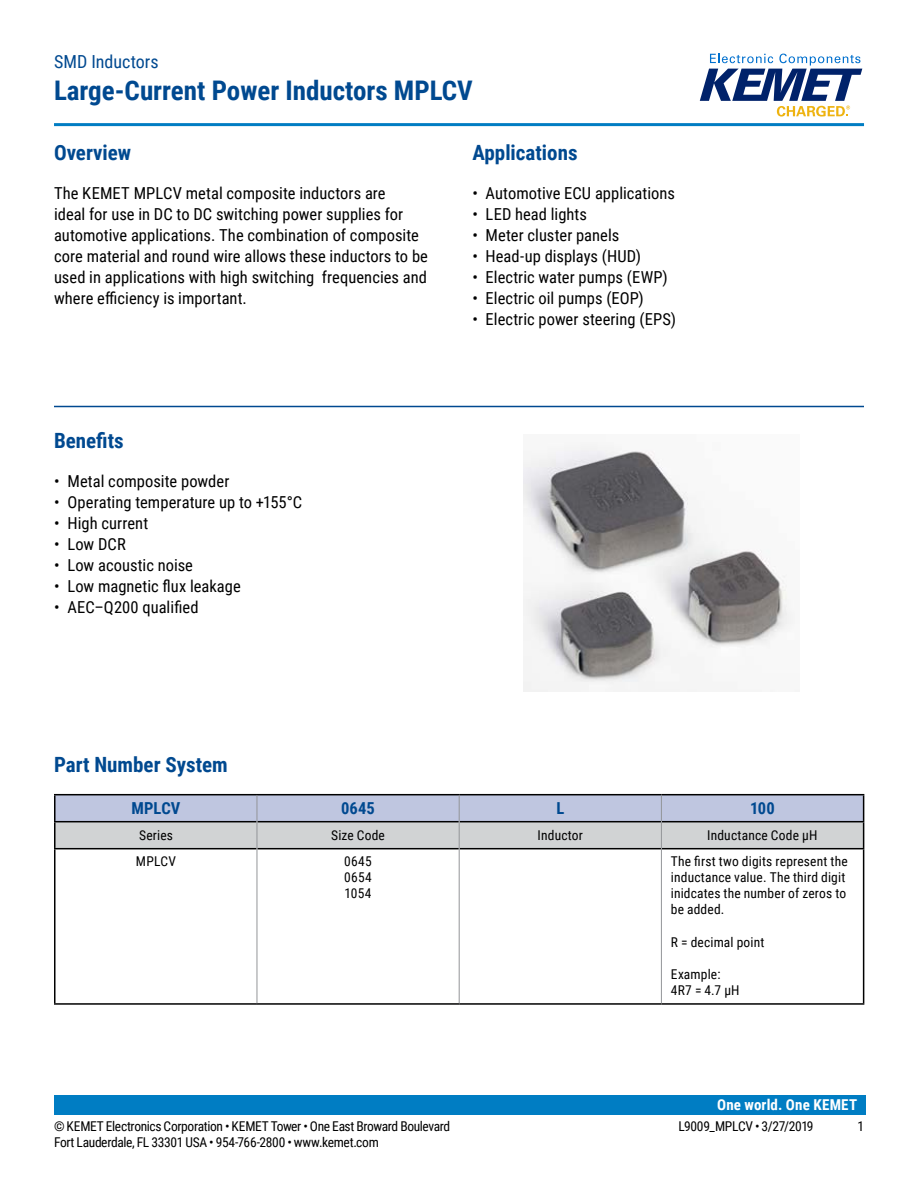
<style>
.page{position:relative;width:918px;height:1188px;background:#fff}
.page>*{position:absolute;margin:0;border:0;box-sizing:border-box;transform-origin:0 0}
.t1{font:700 27px "Roboto Condensed";color:#004990}
.t2{font:700 21px "Roboto Condensed";color:#004990}
.t3{font:18px "Roboto Condensed";color:#004990}
.t4{font:16.5px/21px "Roboto Condensed";letter-spacing:.005em;color:#000}
.t5{font:700 16.5px "Roboto Condensed";letter-spacing:.005em;color:#004990}
.t6{font:700 15px "Roboto Condensed";letter-spacing:.015em;color:#fff}
.t7{font:13.5px/16.2px "Roboto Condensed";letter-spacing:.01em;color:#000}
.t8{font:13.5px "Roboto Condensed";letter-spacing:-.025em;color:#000}
</style>
<div class="page">
<svg style="left:700px;top:54px;width:162px;height:63px"></svg>
<hr style="left:54px;top:123px;width:810px;height:3px;background:#007dc3">
<div style="left:54px;top:1095px;width:811px;height:20px;background:#007dc3"></div>
<hr style="left:54px;top:406px;width:810px;height:1px;background:#004990">
<svg style="left:56px;top:849px;width:605px;height:154px"></svg>
<hr style="left:54px;top:821px;width:203px;height:1px;background:#000">
<hr style="left:54px;top:794px;width:203px;height:1px;background:#000">
<hr style="left:54px;top:795px;width:2px;height:26px;background:#000">
<hr style="left:257px;top:794px;width:202px;height:1px;background:#000">
<hr style="left:459px;top:794px;width:202px;height:1px;background:#000">
<hr style="left:661px;top:794px;width:203px;height:1px;background:#000">
<hr style="left:54px;top:822px;width:2px;height:26px;background:#000">
<hr style="left:54px;top:848px;width:203px;height:1px;background:#000">
<hr style="left:54px;top:849px;width:2px;height:154px;background:#000">
<hr style="left:863px;top:849px;width:1px;height:154px;background:#000">
<hr style="left:54px;top:1003px;width:203px;height:2px;background:#000">
<hr style="left:257px;top:1003px;width:202px;height:2px;background:#000">
<hr style="left:459px;top:1003px;width:202px;height:2px;background:#000">
<hr style="left:661px;top:1003px;width:203px;height:2px;background:#000">
<svg style="left:55px;top:795px;width:809px;height:54px;background:#bcc0cd"></svg>
<hr style="left:257px;top:849px;width:1px;height:154px;background:#939598">
<hr style="left:459px;top:849px;width:1px;height:154px;background:#939598">
<hr style="left:661px;top:849px;width:1px;height:154px;background:#939598">
<img style="left:524px;top:444px;width:269px;height:247px">
<p class="t3" style="left:54px;top:48px;width:106px">SMD Inductors</p>
<h1 class="t1" style="left:54px;top:71px;width:420px">Large-Current Power Inductors MPLCV</h1>
<p class="t2" style="left:54px;top:138px;width:79px">Overview</p>
<p class="t4" style="left:54px;top:182px;width:376px">The KEMET MPLCV metal composite inductors are<br>ideal for use in DC to DC switching power supplies for automotive applications. The combination of composite core material and round wire allows these inductors to be used in applications with high switching frequencies and where efficiency is important.</p>
<p class="t2" style="left:54px;top:426px;width:71px">Benefits</p>
<p class="t4" style="left:54px;top:470px;width:177px">• Metal composite powder</p>
<p class="t4" style="left:54px;top:491px;width:250px">• Operating temperature up to +155°C</p>
<p class="t4" style="left:54px;top:512px;width:96px">• High current</p>
<p class="t4" style="left:54px;top:533px;width:73px">• Low DCR</p>
<p class="t4" style="left:54px;top:554px;width:141px">• Low acoustic noise</p>
<p class="t4" style="left:54px;top:575px;width:188px">• Low magnetic flux leakage</p>
<p class="t4" style="left:54px;top:596px;width:146px">• AEC–Q200 qualified</p>
<p class="t2" style="left:472px;top:138px;width:107px">Applications</p>
<p class="t4" style="left:472px;top:182px;width:204px">• Automotive ECU applications</p>
<p class="t4" style="left:472px;top:203px;width:116px">• LED head lights</p>
<p class="t4" style="left:472px;top:225px;width:148px">• Meter cluster panels</p>
<p class="t4" style="left:472px;top:246px;width:170px">• Head-up displays (HUD)</p>
<p class="t4" style="left:472px;top:267px;width:197px">• Electric water pumps (EWP)</p>
<p class="t4" style="left:472px;top:288px;width:173px">• Electric oil pumps (EOP)</p>
<p class="t4" style="left:472px;top:309px;width:205px">• Electric power steering (EPS)</p>
<p class="t2" style="left:54px;top:750px;width:175px">Part Number System</p>
<p class="t5" style="left:131px;top:797px;width:50px">MPLCV</p>
<p class="t5" style="left:341px;top:797px;width:35px">0645</p>
<p class="t5" style="left:556px;top:797px;width:9px">L</p>
<p class="t5" style="left:750px;top:797px;width:26px">100</p>
<p class="t7" style="left:139px;top:827px;width:35px">Series</p>
<p class="t7" style="left:331px;top:827px;width:55px">Size Code</p>
<p class="t7" style="left:538px;top:827px;width:47px">Inductor</p>
<p class="t7" style="left:707px;top:827px;width:112px">Inductance Code µH</p>
<p class="t7" style="left:136px;top:852px;width:42px">MPLCV</p>
<p class="t7" style="left:344px;top:852px;width:29px;text-align:justify">0645<br>0654<br>1054</p>
<p class="t7" style="left:671px;top:852px;width:178px">The first two digits represent the inductance value. The third digit inidcates the number of zeros to be added.</p>
<p class="t7" style="left:671px;top:933px;width:95px">R = decimal point</p>
<p class="t7" style="left:671px;top:966px;width:70px">Example:<br>4R7 = 4.7 µH</p>
<p class="t6" style="left:717px;top:1094px;width:142px">One world. One KEMET</p>
<p class="t8" style="left:54px;top:1116px;width:398px">© KEMET Electronics Corporation • KEMET Tower • One East Broward Boulevard</p>
<p class="t8" style="left:678px;top:1116px;width:137px">L9009_MPLCV • 3/27/2019</p>
<p class="t7" style="left:857px;top:1117px;width:8px">1</p>
<p class="t8" style="left:54px;top:1133px;width:326px">Fort Lauderdale, FL 33301 USA • 954-766-2800 • www.kemet.com</p>
</div>
